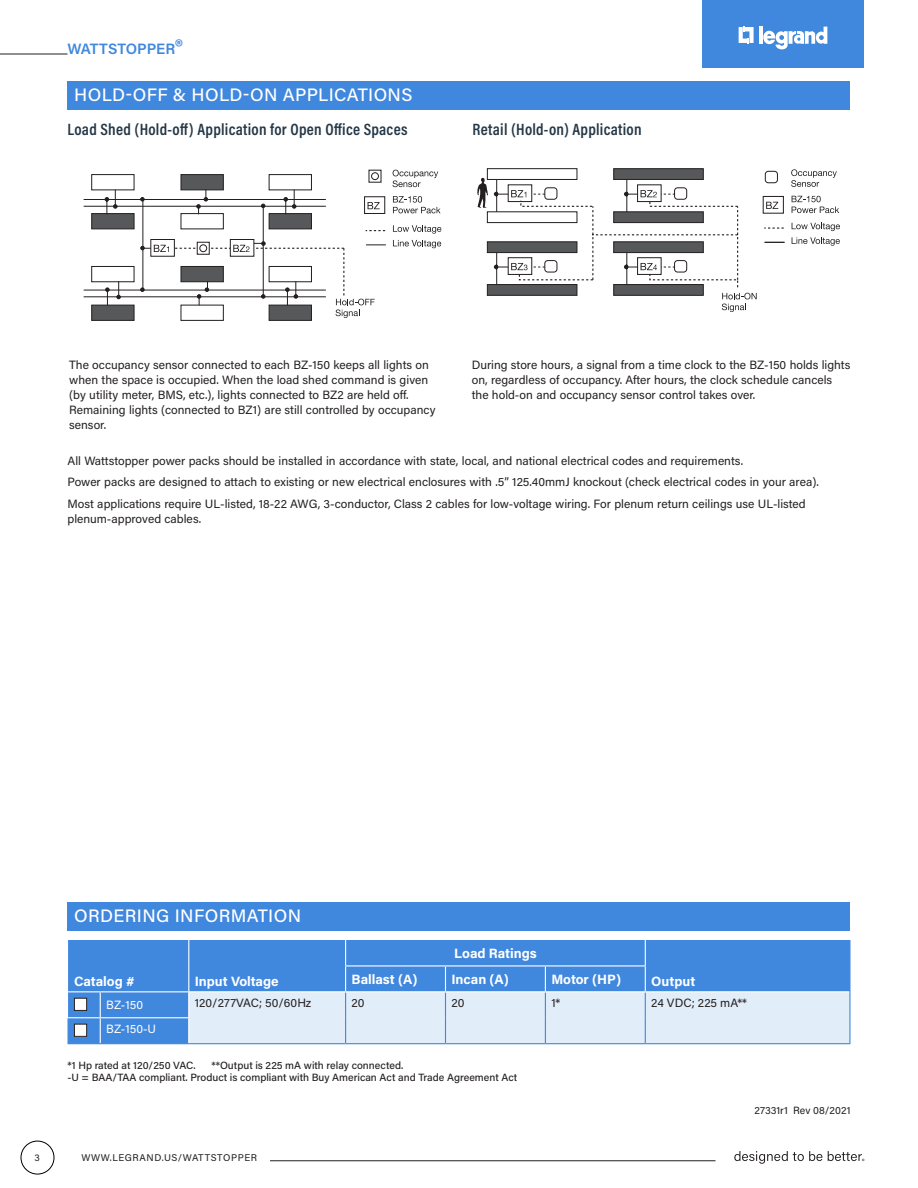
<style>
.page{position:relative;width:918px;height:1188px;background:#fff}
.page>*{position:absolute;margin:0;border:0;box-sizing:border-box;transform-origin:0 0}
.t1{font:500 18px "Acumin Pro";letter-spacing:.02em;color:#fff}
.t2{font:600 16.5px "Acumin Pro Cond";letter-spacing:.015em;color:#243746}
.t3{font:600 15px "Acumin Pro";letter-spacing:-.005em;color:#4087de}
.t4{font:700 13.5px "Acumin Pro";color:#fff}
.t5{font:12px/15px "Acumin Pro";color:#231f20}
.t6{font:12px "Acumin Pro";color:#fff}
.t7{font:500 10.5px/12px "Acumin Pro";color:#231f20}
.t8{font:10.5px "Acumin Pro";color:#231f20}
.t9{font:9.75px "Acumin Pro";letter-spacing:.06em;color:#231f20}
.s1{font-size:21px}
</style>
<div class="page">
<svg style="left:734px;top:1151px;width:88px;height:13px"></svg>
<svg style="left:828px;top:1151px;width:36px;height:10px"></svg>
<div style="left:21px;top:1141px;width:33px;height:33px;border:1px solid #000;border-radius:50%"></div>
<div style="left:702px;top:0;width:162px;height:68px;background:#4087de"></div>
<svg style="left:739px;top:26px;width:15px;height:18px"></svg>
<hr style="left:759px;top:27px;width:4px;height:17px;background:#fff">
<svg style="left:763px;top:27px;width:64px;height:23px"></svg>
<hr style="left:270px;top:1161px;width:446px;height:1px;background:#231f20">
<hr style="left:0;top:54px;width:68px;height:1px;background:#231f20">
<svg style="left:477px;top:178px;width:11px;height:30px"></svg>
<div style="left:763px;top:196px;width:21px;height:17px;background:#fff;border:1px solid #231f20"></div>
<svg style="left:766px;top:202px;width:12px;height:7px"></svg>
<svg style="left:791px;top:169px;width:46px;height:18px"></svg>
<svg style="left:792px;top:196px;width:47px;height:17px"></svg>
<hr style="left:472px;top:180px;width:1px;height:32px;background:#231f20">
<hr style="left:497px;top:194px;width:32px;height:1px;background:#231f20">
<div style="left:508px;top:185px;width:24px;height:17px;background:#fff"></div>
<div style="left:487px;top:168px;width:90px;height:12px;background:#fff;border:1px solid #231f20"></div>
<div style="left:613px;top:168px;width:91px;height:12px;background:#57585a;border:1px solid #231f20"></div>
<div style="left:487px;top:212px;width:90px;height:11px;background:#fff;border:1px solid #231f20"></div>
<div style="left:487px;top:242px;width:90px;height:11px;background:#57585a;border:1px solid #231f20"></div>
<div style="left:487px;top:284px;width:90px;height:12px;background:#57585a;border:1px solid #231f20"></div>
<hr style="left:496px;top:180px;width:1px;height:32px;background:#231f20">
<hr style="left:627px;top:180px;width:1px;height:32px;background:#231f20">
<hr style="left:497px;top:267px;width:33px;height:1px;background:#231f20">
<div style="left:508px;top:257px;width:24px;height:18px;background:#fff;border:1px solid #231f20"></div>
<hr style="left:496px;top:253px;width:1px;height:32px;background:#231f20">
<svg style="left:511px;top:190px;width:246px;height:122px"></svg>
<div style="left:545px;top:188px;width:12px;height:11px;background:#fff;border-radius:3px"></div>
<div style="left:545px;top:188px;width:12px;height:12px;border:1px solid #231f20;border-radius:3px"></div>
<div style="left:675px;top:188px;width:12px;height:11px;background:#fff;border-radius:3px"></div>
<div style="left:674px;top:188px;width:13px;height:12px;border:1px solid #231f20;border-radius:3px"></div>
<div style="left:765px;top:171px;width:13px;height:12px;border:1px solid #231f20;border-radius:3px"></div>
<div style="left:545px;top:261px;width:12px;height:11px;background:#fff;border-radius:3px"></div>
<div style="left:545px;top:260px;width:12px;height:12px;border:1px solid #231f20;border-radius:3px"></div>
<div style="left:675px;top:261px;width:12px;height:11px;background:#fff;border-radius:3px"></div>
<div style="left:674px;top:260px;width:13px;height:12px;border:1px solid #231f20;border-radius:3px"></div>
<svg style="left:792px;top:223px;width:48px;height:8px"></svg>
<svg style="left:792px;top:237px;width:48px;height:9px"></svg>
<svg style="left:764px;top:228px;width:20px;height:1px"></svg>
<svg style="left:765px;top:242px;width:20px;height:1px"></svg>
<svg style="left:369px;top:170px;width:12px;height:2px"></svg>
<div style="left:91px;top:305px;width:43px;height:16px;background:#57585a;border:1px solid #231f20"></div>
<div style="left:181px;top:305px;width:43px;height:16px;background:#fff;border:1px solid #231f20"></div>
<div style="left:269px;top:305px;width:43px;height:16px;background:#57585a;border:1px solid #231f20"></div>
<svg style="left:393px;top:170px;width:45px;height:17px"></svg>
<svg style="left:393px;top:196px;width:48px;height:17px"></svg>
<svg style="left:393px;top:225px;width:48px;height:9px"></svg>
<svg style="left:393px;top:240px;width:48px;height:8px"></svg>
<svg style="left:83px;top:172px;width:303px;height:146px"></svg>
<div style="left:68px;top:81px;width:782px;height:29px;background:#4087de"></div>
<div style="left:68px;top:940px;width:120px;height:103px;background:#4087de"></div>
<hr style="left:645px;top:1043px;width:206px;height:1px;background:#4087de">
<hr style="left:68px;top:1017px;width:32px;height:1px;background:#fff">
<hr style="left:100px;top:1017px;width:89px;height:1px;background:#fff">
<svg style="left:100px;top:992px;width:1px;height:51px"></svg>
<svg style="left:68px;top:1018px;width:1px;height:25px"></svg>
<hr style="left:68px;top:1043px;width:32px;height:1px;background:#4087de">
<hr style="left:100px;top:1043px;width:89px;height:1px;background:#4087de">
<hr style="left:68px;top:991px;width:32px;height:1px;background:#fff">
<hr style="left:100px;top:991px;width:89px;height:1px;background:#fff">
<svg style="left:188px;top:940px;width:662px;height:104px;background:#92baec"></svg>
<hr style="left:345px;top:965px;width:100px;height:2px;background:#fff">
<hr style="left:446px;top:965px;width:99px;height:2px;background:#fff">
<hr style="left:545px;top:965px;width:101px;height:2px;background:#fff">
<div style="left:74px;top:998px;width:13px;height:12px;background:#fff"></div>
<div style="left:74px;top:998px;width:13px;height:13px;border:1px solid #231f20"></div>
<div style="left:74px;top:1024px;width:13px;height:12px;background:#fff"></div>
<div style="left:74px;top:1024px;width:13px;height:13px;border:1px solid #231f20"></div>
<div style="left:68px;top:902px;width:782px;height:29px;background:#4087de"></div>
<p class="t3" style="left:68px;top:38px;width:117px">WATTSTOPPER<span class="s1">®</span></p>
<h1 class="t1" style="left:74px;top:83px;width:340px">HOLD-OFF &amp; HOLD-ON APPLICATIONS</h1>
<h2 class="t2" style="left:68px;top:118px;width:342px">Load Shed (Hold-off) Application for Open Office Spaces</h2>
<h2 class="t2" style="left:472px;top:118px;width:171px">Retail (Hold-on) Application</h2>
<p class="t5" style="left:69px;top:357px;width:368px">The occupancy sensor connected to each BZ-150 keeps all lights on when the space is occupied. When the load shed command is given (by utility meter, BMS, etc.), lights connected to BZ2 are held off.<br>Remaining lights (connected to BZ1) are still controlled by occupancy sensor.</p>
<p class="t5" style="left:472px;top:357px;width:380px">During store hours, a signal from a time clock to the BZ-150 holds lights on, regardless of occupancy. After hours, the clock schedule cancels the hold-on and occupancy sensor control takes over.</p>
<p class="t5" style="left:68px;top:449px;width:753px;line-height:21.8px">All Wattstopper power packs should be installed in accordance with state, local, and national electrical codes and requirements.<br>Power packs are designed to attach to existing or new electrical enclosures with .5” 125.40mmJ knockout (check electrical codes in your area).<br>Most applications require UL-listed, 18-22 AWG, 3-conductor, Class 2 cables for low-voltage wiring. For plenum return ceilings use UL-listed</p>
<p class="t5" style="left:68px;top:511px;width:135px">plenum-approved cables.</p>
<h1 class="t1" style="left:74px;top:903px;width:228px">ORDERING INFORMATION</h1>
<p class="t4" style="left:74px;top:972px;width:62px">Catalog #</p>
<p class="t4" style="left:195px;top:972px;width:86px">Input Voltage</p>
<p class="t4" style="left:454px;top:944px;width:84px">Load Ratings</p>
<p class="t4" style="left:352px;top:970px;width:67px">Ballast (A)</p>
<p class="t4" style="left:452px;top:970px;width:59px">Incan (A)</p>
<p class="t4" style="left:551px;top:970px;width:71px">Motor (HP)</p>
<p class="t4" style="left:651px;top:972px;width:46px">Output</p>
<p class="t6" style="left:106px;top:997px;width:38px">BZ-150</p>
<p class="t5" style="left:195px;top:994px;width:118px">120/277VAC; 50/60Hz</p>
<p class="t5" style="left:352px;top:994px;width:15px">20</p>
<p class="t5" style="left:452px;top:994px;width:15px">20</p>
<p class="t5" style="left:551px;top:994px;width:11px">1*</p>
<p class="t5" style="left:651px;top:994px;width:97px">24 VDC; 225 mA**</p>
<p class="t6" style="left:106px;top:1020px;width:51px">BZ-150-U</p>
<p class="t7" style="left:68px;top:1059px;width:130px">*1 Hp rated at 120/250 VAC.</p>
<p class="t7" style="left:68px;top:1059px;width:451px;text-indent:144px">**Output is 225 mA with relay connected.<br>-U = BAA/TAA compliant. Product is compliant with Buy American Act and Trade Agreement Act</p>
<p class="t9" style="left:34px;top:1151px;width:7px">3</p>
<p class="t9" style="left:81px;top:1151px;width:177px">WWW.LEGRAND.US/WATTSTOPPER</p>
<p class="t8" style="left:754px;top:1103px;width:98px">27331r1 Rev 08/2021</p>
</div>
